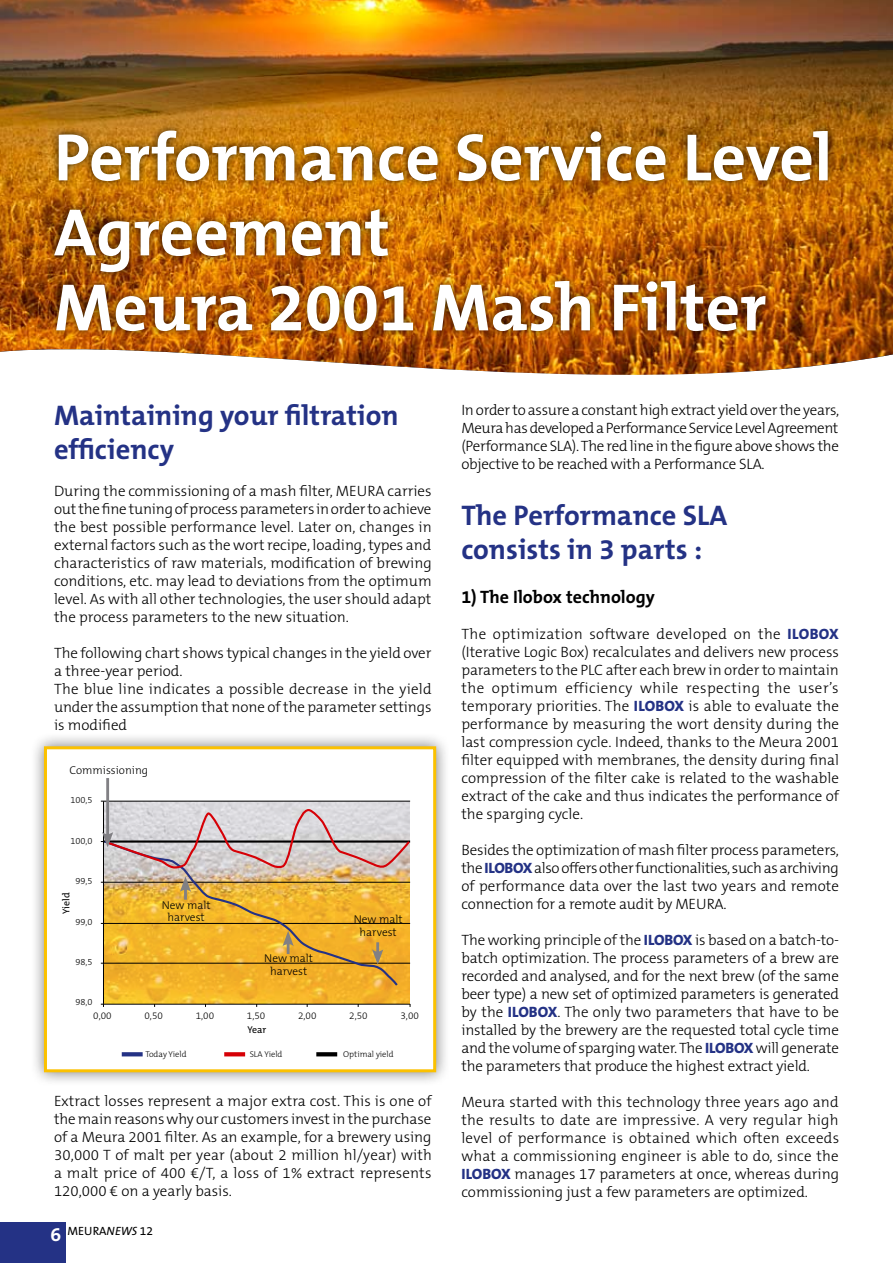
<style>
.page{position:relative;width:893px;height:1263px;background:#fff}
.page>*{position:absolute;margin:0;border:0;box-sizing:border-box;transform-origin:0 0}
.t1{font:700 67.5px/75px "The Mix B7";color:#fff}
.t2{font:700 28.5px/34.2px "The Mix B7";color:#243285}
.t3{font:700 19.5px "The Mix B7";color:#fff}
.t4{font:700 18px "The Mix B7";color:#000}
.t5{font:300 15px/18px "The Mix B3";color:#000;text-align:justify}
.t6{font:12px "The Mix B5 Plain";color:#000}
.t7{font:300 11.4px/12.8px "The Mix B3";color:#000;text-align:center}
.t8{font:300 9.9px "The Mix B3";color:#000}
.t9{font:9.9px "The Mix B5 Plain";color:#000}
.t10{font:300 9.15px "The Mix B3";color:#000}
.t11{font:300 8.55px "The Mix B3";color:#000}
.s1{font-style:italic}
.s2{font-family:"The Mix B8";font-weight:800;color:#243285}
</style>
<div class="page">
<div style="left:0;top:1222px;width:65px;height:41px;background:#243285"></div>
<img style="left:0;top:0;width:893px;height:375px">
<div style="left:46px;top:123px;width:789px;height:216px;background:#000;opacity:.75"></div>
<div style="left:29px;top:731px;width:421px;height:355px;background:#000;opacity:.5"></div>
<div style="left:44px;top:746px;width:392px;height:326px;background:#fff;border:3px solid #fbc100"></div>
<img style="left:104px;top:802px;width:306px;height:202px">
<hr style="left:103px;top:801px;width:1px;height:206px;background:#000">
<hr style="left:101px;top:801px;width:309px;height:1px;background:#000">
<hr style="left:101px;top:1004px;width:309px;height:1px;background:#000">
<hr style="left:106px;top:778px;width:3px;height:59px;background:#818084">
<img style="left:101px;top:808px;width:310px;height:179px">
<svg style="left:122px;top:1052px;width:21px;height:4px"></svg>
<svg style="left:224px;top:1052px;width:21px;height:4px"></svg>
<svg style="left:316px;top:1052px;width:21px;height:4px"></svg>
<h1 class="t1" style="left:54px;top:122px;width:780px">Performance Service Level<br>Agreement<br>Meura 2001 Mash Filter</h1>
<h2 class="t2" style="left:54px;top:399px;width:346px">Maintaining your filtration efficiency</h2>
<p class="t5" style="left:54px;top:482px;width:379px">During the commissioning of a mash filter, MEURA carries out the fine tuning of process parameters in order to achieve the best possible performance level. Later on, changes in external factors such as the wort recipe, loading, types and characteristics of raw materials, modification of brewing conditions, etc. may lead to deviations from the optimum level. As with all other technologies, the user should adapt the process parameters to the new situation.</p>
<p class="t5" style="left:54px;top:644px;width:379px;text-align:left">The following chart shows typical changes in the yield over a three-year period.<br>The blue line indicates a possible decrease in the yield under the assumption that none of the parameter settings is modified</p>
<p class="t7" style="left:70px;top:764px;width:80px">Commissioning</p>
<p class="t10" style="left:70px;top:795px;width:24px">100,5</p>
<p class="t10" style="left:70px;top:836px;width:24px">100,0</p>
<p class="t10" style="left:76px;top:876px;width:19px">99,5</p>
<p class="t10" style="left:76px;top:916px;width:19px">99,0</p>
<p class="t10" style="left:76px;top:957px;width:19px">98,5</p>
<p class="t10" style="left:76px;top:997px;width:19px">98,0</p>
<p class="t9" style="left:61px;top:914px;width:23px;rotate:-90deg">Yield</p>
<p class="t7" style="left:162px;top:899px;width:50px">New malt harvest</p>
<p class="t7" style="left:264px;top:952px;width:50px">New malt harvest</p>
<p class="t7" style="left:354px;top:913px;width:50px">New malt harvest</p>
<p class="t8" style="left:93px;top:1011px;width:20px">0,00</p>
<p class="t8" style="left:144px;top:1011px;width:20px">0,50</p>
<p class="t8" style="left:196px;top:1011px;width:20px">1,00</p>
<p class="t8" style="left:247px;top:1011px;width:20px">1,50</p>
<p class="t8" style="left:298px;top:1011px;width:20px">2,00</p>
<p class="t8" style="left:349px;top:1011px;width:20px">2,50</p>
<p class="t8" style="left:400px;top:1011px;width:20px">3,00</p>
<p class="t11" style="left:146px;top:1049px;width:43px">Today Yield</p>
<p class="t11" style="left:250px;top:1049px;width:34px">SLA Yield</p>
<p class="t11" style="left:343px;top:1049px;width:52px">Optimal yield</p>
<p class="t9" style="left:248px;top:1024px;width:20px">Year</p>
<p class="t5" style="left:54px;top:1092px;width:379px">Extract losses represent a major extra cost. This is one of the main reasons why our customers invest in the purchase of a Meura 2001 filter. As an example, for a brewery using 30,000 T of malt per year (about 2 million hl/year) with a malt price of 400 €/T, a loss of 1% extract represents 120,000 € on a yearly basis.</p>
<p class="t6" style="left:68px;top:1224px;width:87px">MEURA<span class="s1">NEWS</span> 12</p>
<h3 class="t3" style="left:50px;top:1224px;width:12px">6</h3>
<p class="t5" style="left:461px;top:402px;width:379px">In order to assure a constant high extract yield over the years, Meura has developed a Performance Service Level Agreement (Performance SLA). The red line in the figure above shows the objective to be reached with a Performance SLA.</p>
<h2 class="t2" style="left:461px;top:499px;width:268px">The Performance SLA consists in 3 parts :</h2>
<p class="t4" style="left:461px;top:587px;width:195px">1) The Ilobox technology</p>
<p class="t5" style="left:461px;top:625px;width:379px">The optimization software developed on the <span class="s2">ILOBOX </span>(Iterative Logic Box) recalculates and delivers new process parameters to the PLC after each brew in order to maintain the optimum efficiency while respecting the user’s temporary priorities. The <span class="s2">ILOBOX</span> is able to evaluate the performance by measuring the wort density during the last compression cycle. Indeed, thanks to the Meura 2001 filter equipped with membranes, the density during final compression of the filter cake is related to the washable extract of the cake and thus indicates the performance of the sparging cycle.</p>
<p class="t5" style="left:461px;top:841px;width:379px">Besides the optimization of mash filter process parameters, the <span class="s2">ILOBOX</span> also offers other functionalities, such as archiving of performance data over the last two years and remote connection for a remote audit by MEURA.</p>
<p class="t5" style="left:461px;top:931px;width:379px">The working principle of the <span class="s2">ILOBOX</span> is based on a batch-to&shy;batch optimization. The process parameters of a brew are recorded and analysed, and for the next brew (of the same beer type) a new set of optimized parameters is generated by the <span class="s2">ILOBOX</span>. The only two parameters that have to be installed by the brewery are the requested total cycle time and the volume of sparging water. The <span class="s2">ILOBOX</span> will generate the parameters that produce the highest extract yield.</p>
<p class="t5" style="left:461px;top:1093px;width:379px">Meura started with this technology three years ago and the results to date are impressive. A very regular high level of performance is obtained which often exceeds what a commissioning engineer is able to do, since the <span class="s2">ILOBOX</span> manages 17 parameters at once, whereas during commissioning just a few parameters are optimized.</p>
</div>
